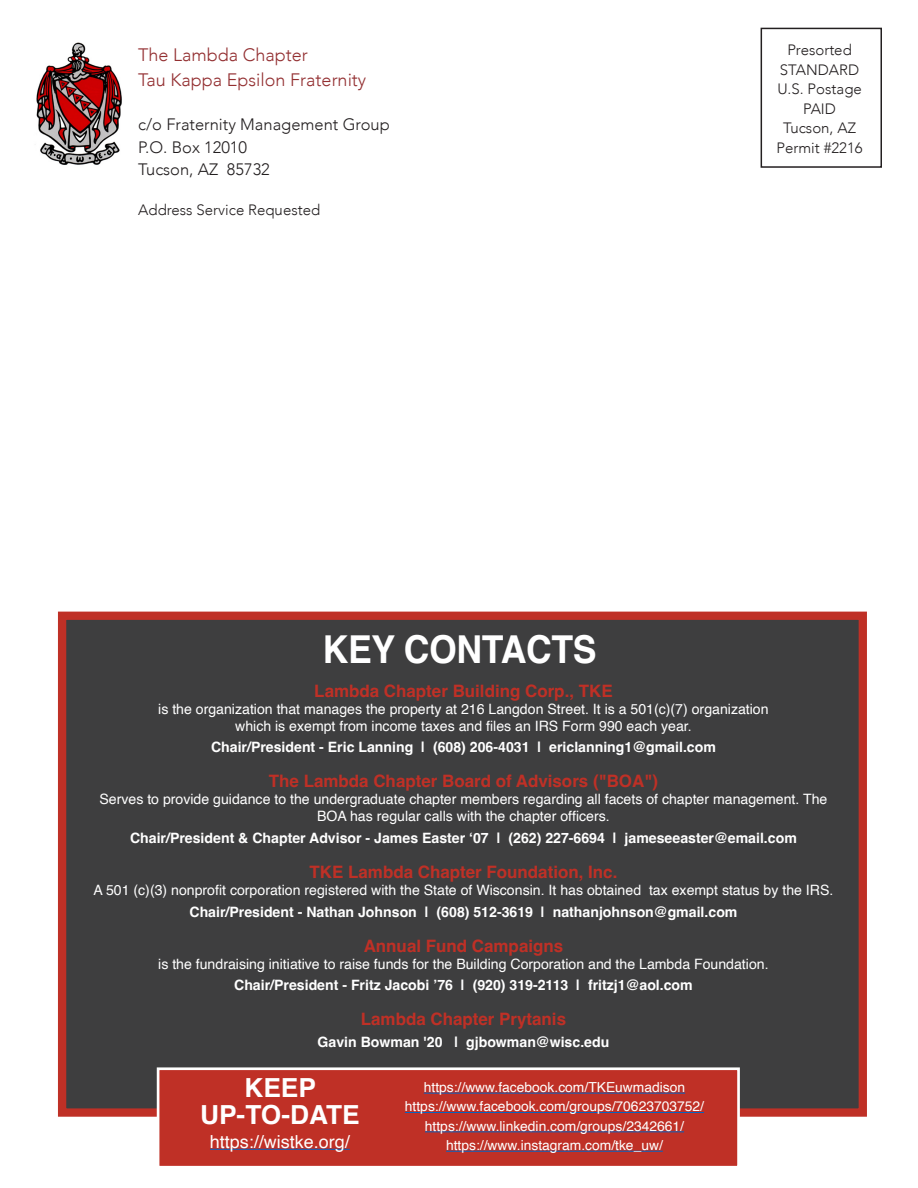
<style>
.page{position:relative;width:918px;height:1188px;background:#fff}
.page>*{position:absolute;margin:0;border:0;box-sizing:border-box;transform-origin:0 0}
.t1{font:700 38.55px "Helvetica";letter-spacing:-.01em;color:#fff;scale:.93 1}
.t2{font:700 26.25px "Helvetica";color:#fff}
.t3{font:300 18px "Avenir";color:#932f31}
.t4{font:18px "Helvetica";color:#fff}
.t5{font:700 17.1px "Helvetica";color:#bf3026}
.t6{font:300 16.5px "Avenir";color:#231f20}
.t7{font:300 15px "Avenir";color:#231f20}
.t8{font:14.25px/17.1px "Helvetica";color:#fff;text-align:center}
.t9{font:700 14.25px "Helvetica";color:#fff}
.t10{font:13.8px "Helvetica";color:#fff}
</style>
<div class="page">
<div style="left:58px;top:612px;width:809px;height:505px;background:#3e3e3f;border:8px solid #bf3026"></div>
<div style="left:157px;top:1067px;width:583px;height:102px;background:#bf3026;border:3px solid #fff"></div>
<hr style="left:424px;top:1093px;width:261px;height:1px;background:#0563c1">
<hr style="left:405px;top:1112px;width:299px;height:1px;background:#0563c1">
<hr style="left:425px;top:1132px;width:259px;height:1px;background:#0563c1">
<hr style="left:446px;top:1151px;width:217px;height:1px;background:#0563c1">
<hr style="left:210px;top:1149px;width:140px;height:1px;background:#0563c1">
<div style="left:761px;top:28px;width:121px;height:140px;border:2px solid #231f20"></div>
<img style="left:36px;top:42px;width:86px;height:123px">
<p class="t3" style="left:138px;top:44px;width:171px">The Lambda Chapter</p>
<p class="t3" style="left:138px;top:69px;width:230px">Tau Kappa Epsilon Fraternity</p>
<p class="t6" style="left:138px;top:115px;width:253px">c/o Fraternity Management Group</p>
<p class="t6" style="left:138px;top:137px;width:110px">P.O. Box 12010</p>
<p class="t6" style="left:138px;top:160px;width:133px">Tucson, AZ 85732</p>
<p class="t7" style="left:138px;top:201px;width:183px">Address Service Requested</p>
<p class="t1" style="left:323px;top:626px;width:296px">KEY CONTACTS</p>
<p class="t7" style="left:787px;top:41px;width:66px">Presorted</p>
<p class="t7" style="left:780px;top:61px;width:81px">STANDARD</p>
<p class="t7" style="left:777px;top:80px;width:86px">U.S. Postage</p>
<p class="t7" style="left:803px;top:100px;width:34px">PAID</p>
<p class="t7" style="left:783px;top:119px;width:74px">Tucson, AZ</p>
<p class="t7" style="left:776px;top:139px;width:88px">Permit #2216</p>
<p class="t5" style="left:314px;top:680px;width:300px">Lambda Chapter Building Corp., TKE</p>
<p class="t8" style="left:158px;top:701px;width:612px">is the organization that manages the property at 216 Langdon Street. It is a 501(c)(7) organization</p>
<p class="t8" style="left:235px;top:718px;width:458px">which is exempt from income taxes and files an IRS Form 990 each year.</p>
<p class="t9" style="left:211px;top:738px;width:506px">Chair/President - Eric Lanning | (608) 206-4031 | ericlanning1@gmail.com</p>
<p class="t5" style="left:269px;top:771px;width:391px">The Lambda Chapter Board of Advisors ("BOA")</p>
<p class="t8" style="left:100px;top:791px;width:729px">Serves to provide guidance to the undergraduate chapter members regarding all facets of chapter management. The<br>BOA has regular calls with the chapter officers.</p>
<p class="t9" style="left:130px;top:829px;width:668px">Chair/President &amp; Chapter Advisor - James Easter ‘07 | (262) 227-6694 | jameseeaster@email.com</p>
<p class="t5" style="left:310px;top:862px;width:309px">TKE Lambda Chapter Foundation, Inc.</p>
<p class="t8" style="left:94px;top:882px;width:741px">A 501 (c)(3) nonprofit corporation registered with the State of Wisconsin. It has obtained tax exempt status by the IRS.</p>
<p class="t9" style="left:189px;top:903px;width:550px">Chair/President - Nathan Johnson | (608) 512-3619 | nathanjohnson@gmail.com</p>
<p class="t5" style="left:364px;top:935px;width:201px">Annual Fund Campaigns</p>
<p class="t8" style="left:158px;top:956px;width:612px">is the fundraising initiative to raise funds for the Building Corporation and the Lambda Foundation.</p>
<p class="t9" style="left:234px;top:976px;width:460px">Chair/President - Fritz Jacobi ’76 | (920) 319-2113 | fritzj1@aol.com</p>
<p class="t5" style="left:361px;top:1009px;width:207px">Lambda Chapter Prytanis</p>
<p class="t9" style="left:318px;top:1033px;width:293px">Gavin Bowman '20 | gjbowman@wisc.edu</p>
<p class="t2" style="left:244px;top:1072px;width:73px">KEEP</p>
<p class="t2" style="left:200px;top:1099px;width:161px">UP-TO-DATE</p>
<p class="t4" style="left:210px;top:1128px;width:141px">https://wistke.org/</p>
<p class="t10" style="left:424px;top:1077px;width:263px">https://www.facebook.com/TKEuwmadison</p>
<p class="t10" style="left:405px;top:1096px;width:301px">https://www.facebook.com/groups/70623703752/</p>
<p class="t10" style="left:425px;top:1115px;width:261px">https://www.linkedin.com/groups/2342661/</p>
<p class="t10" style="left:446px;top:1135px;width:218px">https://www.instagram.com/tke_uw/</p>
</div>
